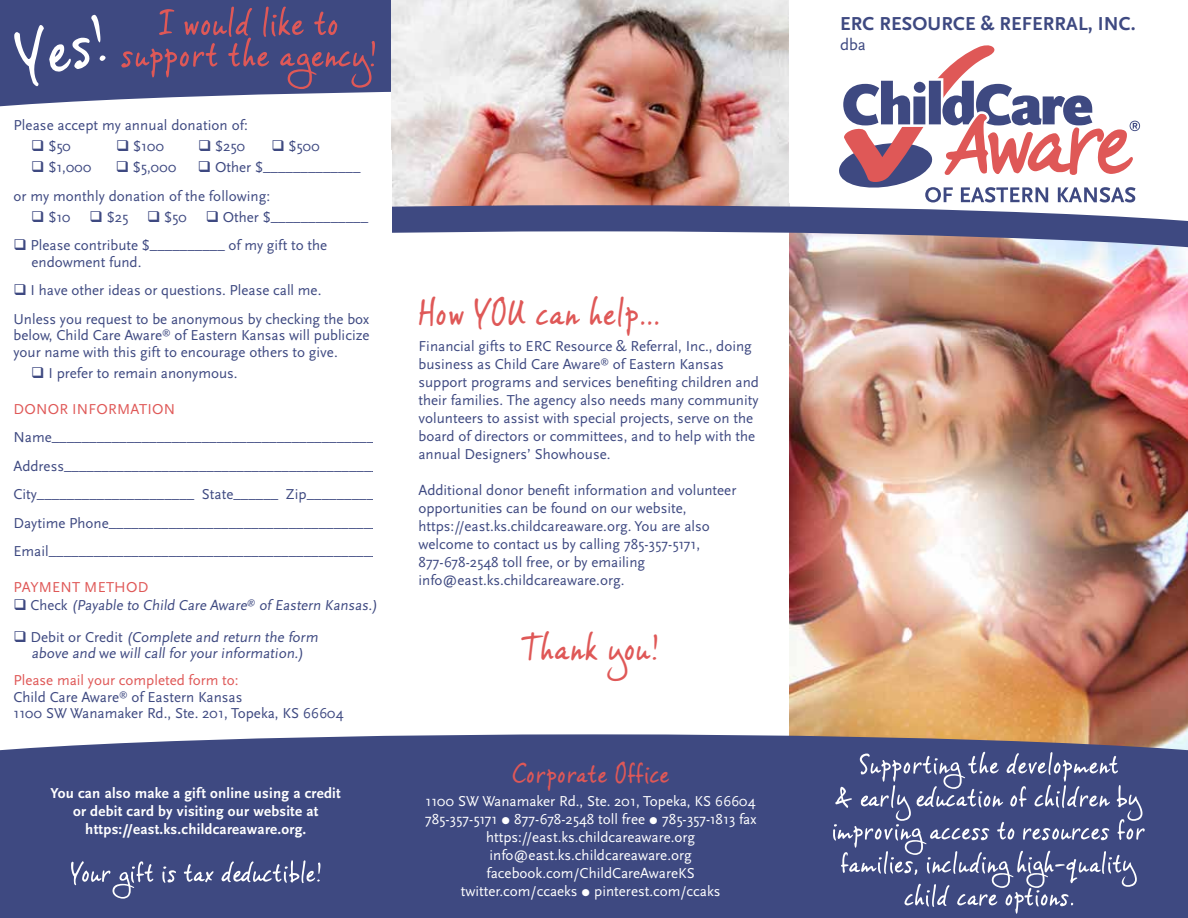
<style>
.page{position:relative;width:1188px;height:918px;background:#fff}
.page>*{position:absolute;margin:0;border:0;box-sizing:border-box;transform-origin:0 0}
.t1{font:66px "Vince Hand II";color:#fff}
.t2{font:36px "Vince Hand II";color:#df5857}
.t3{font:27px "Vince Hand II";letter-spacing:.02em;color:#df5857}
.t4{font:700 19.5px "Scala Sans OT";letter-spacing:.01em;color:#3e4981}
.t5{font:16.8px "Scala Sans OT";color:#3e4981}
.t6{font:15px/18px "Scala Sans OT";color:#3e4981}
.t7{font:15px/18px "Scala Sans OT";color:#fff;text-align:center}
.t8{font:700 15px/18px "Scala Sans OT";letter-spacing:.015em;color:#fff;text-align:center}
.t9{font:15px "Scala Sans OT";letter-spacing:.015em;color:#df5857}
.s1{color:#df5857}
.s2{font-size:32.4px}
</style>
<div class="page">
<img style="left:790px;top:269px;width:398px;height:462px">
<div style="left:0;top:0;width:410px;height:86px;background:#3e4981"></div>
<svg style="left:0;top:61px;width:392px;height:49px"></svg>
<img style="left:392px;top:0;width:397px;height:201px">
<div style="left:0;top:770px;width:1188px;height:148px;background:#3e4981"></div>
<svg style="left:839px;top:45px;width:301px;height:156px"></svg>
<svg style="left:0;top:731px;width:1188px;height:39px;background:#66698f"></svg>
<svg style="left:833px;top:752px;width:312px;height:162px"></svg>
<svg style="left:789px;top:263px;width:399px;height:6px;background:#cfafa6"></svg>
<svg style="left:789px;top:257px;width:397px;height:6px;background:#cdb6b4"></svg>
<svg style="left:789px;top:251px;width:394px;height:6px;background:#c8b2b0"></svg>
<svg style="left:392px;top:201px;width:796px;height:50px"></svg>
<svg style="left:121px;top:6px;width:254px;height:83px"></svg>
<svg style="left:71px;top:860px;width:249px;height:39px"></svg>
<h1 class="t1" style="left:8px;top:20px;width:91px;rotate:-14deg">Yes!</h1>
<p class="t6" style="left:14px;top:117px;width:236px">Please accept my annual donation of:</p>
<p class="t6" style="left:31px;top:138px;width:41px">❑ $50</p>
<p class="t6" style="left:116px;top:138px;width:50px">❑ $100</p>
<p class="t6" style="left:198px;top:138px;width:49px">❑ $250</p>
<p class="t6" style="left:272px;top:138px;width:50px">❑ $500</p>
<p class="t6" style="left:31px;top:159px;width:62px">❑ $1,000</p>
<p class="t6" style="left:116px;top:159px;width:62px">❑ $5,000</p>
<p class="t6" style="left:13px;top:153px;width:349px;line-height:28.5px;text-indent:184px">❑ Other $_____________ or my monthly donation of the following:</p>
<p class="t6" style="left:31px;top:208px;width:41px">❑ $10</p>
<p class="t6" style="left:90px;top:208px;width:40px">❑ $25</p>
<p class="t6" style="left:147px;top:208px;width:41px">❑ $50</p>
<p class="t6" style="left:206px;top:208px;width:164px">❑ Other $_____________</p>
<p class="t6" style="left:31px;top:237px;width:297px;line-height:16.5px;text-indent:-18px">❑ Please contribute $__________ of my gift to the endowment fund.</p>
<p class="t6" style="left:13px;top:276px;width:357px;line-height:28.5px">❑ I have other ideas or questions. Please call me.<br>Unless you request to be anonymous by checking the box</p>
<p class="t6" style="left:13px;top:327px;width:358px;line-height:16.5px">below, Child Care Aware<sup>®</sup> of Eastern Kansas will publicize your name with this gift to encourage others to give.</p>
<p class="t6" style="left:31px;top:364px;width:208px">❑ I prefer to remain anonymous.</p>
<p class="t9" style="left:14px;top:401px;width:85px">Donor Infor</p>
<p class="t9" style="left:117px;top:401px;width:23px">matio</p>
<p class="t9" style="left:164px;top:401px;width:13px">n</p>
<p class="t6" style="left:13px;top:423px;width:370px;line-height:28.5px">N ame___________________________________________ Address__________________________________________ City_____________________ State______ Zip__________ Daytime Phone____________________________________ Email____________________________________________</p>
<p class="t9" style="left:14px;top:579px;width:82px">Payment Met</p>
<p class="t9" style="left:114px;top:579px;width:24px">hod</p>
<p class="t6" style="left:13px;top:597px;width:368px">❑ Check (Payable to Child Care Aware<sup>®</sup> of Eastern Kansas.)</p>
<p class="t6" style="left:14px;top:629px;width:308px;line-height:16.5px;text-align:center">❑ Debit or Credit (Complete and return the form above and we will call for your information.)</p>
<p class="t6" style="left:13px;top:672px;width:332px;line-height:16.5px"><span class="s1">Please mail your completed form to:<br></span>Child Care Aware<sup>®</sup> of Eastern Kansas<br>1100 SW Wanamaker Rd., Ste. 201, Topeka, KS 66604</p>
<p class="t8" style="left:51px;top:784px;width:292px">You can also make a gift online using a credit or debit card by visiting our website at https://east.ks.childcareaware.org.</p>
<h2 class="t2" style="left:418px;top:291px;width:243px">How YOU can help...</h2>
<p class="t6" style="left:418px;top:338px;width:342px">Financial gifts to ERC Resource &amp; Referral, Inc., doing business as Child Care Aware<sup>®</sup> of Eastern Kansas support programs and services benefiting children and their families. The agency also needs many community volunteers to assist with special projects, serve on the board of directors or committees, and to help with the annual Designers’ Showhouse.</p>
<p class="t6" style="left:418px;top:482px;width:319px">Additional donor benefit information and volunteer opportunities can be found on our website, https://east.ks.childcareaware.org. You are also welcome to contact us by calling 785-357-5171, 877-678-2548 toll free, or by emailing info@east.ks.childcareaware.org.</p>
<h2 class="t2" style="left:522px;top:626px;width:138px">Thank <span class="s2">y</span>ou!</h2>
<h3 class="t3" style="left:512px;top:757px;width:159px">Corporate Office</h3>
<p class="t7" style="left:425px;top:792px;width:333px">1100 SW Wanamaker Rd., Ste. 201, Topeka, KS 66604<br>785-357-5171 ● 877-678-2548 toll free ● 785-357-1813 fax https://east.ks.childcareaware.org info@east.ks.childcareaware.org facebook.com/ChildCareAwareKS<br>twitter.com/ccaeks ● pinterest.com/ccaks</p>
<h3 class="t4" style="left:840px;top:13px;width:113px">ERC Resource</h3>
<h3 class="t4" style="left:981px;top:13px;width:157px">&amp; Referral, Inc.</h3>
<p class="t5" style="left:840px;top:36px;width:27px">dba</p>
</div>
